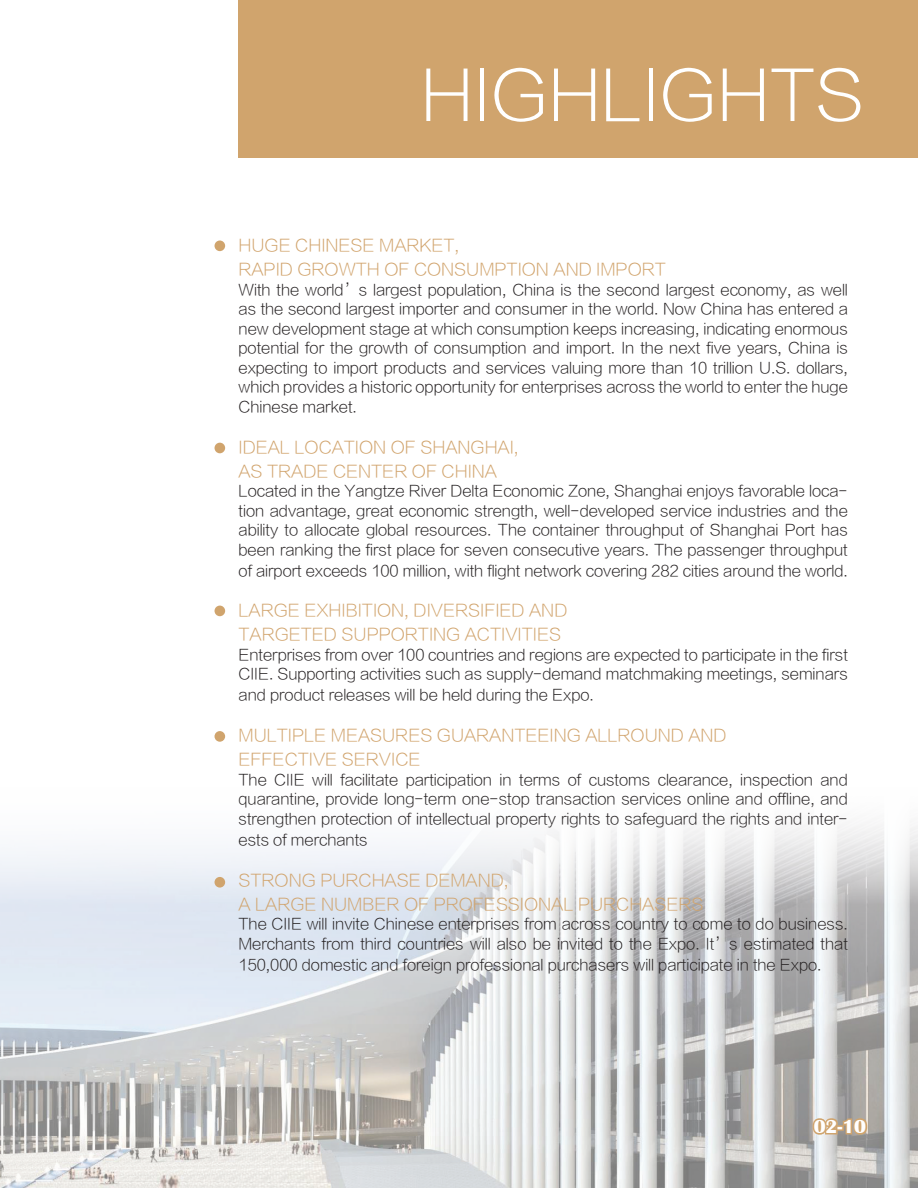
<style>
.page{position:relative;width:918px;height:1188px;background:#fff}
.page>*{position:absolute;margin:0;border:0;box-sizing:border-box;transform-origin:0 0}
.英文大标题{font:67.5px "FZLTXHK GBK1 0";color:#fff}
.t1{font:700 19.5px "Britannic";color:#fff}
.红色小标题{font:16.5px "FZLTXHK GBK1 0";color:#d1a46d}
.t2{font:15px/19.5px "FZLTXHK GBK1 0";color:#231f20;text-align:justify}
</style>
<div class="page">
<img style="left:0;top:825px;width:918px;height:363px">
<div style="left:239px;top:0;width:679px;height:158px;background:#d0a46d"></div>
<div style="left:215px;top:241px;width:10px;height:10px;background:#d0a46d;border-radius:50%"></div>
<div style="left:215px;top:443px;width:10px;height:10px;background:#d0a46d;border-radius:50%"></div>
<div style="left:215px;top:606px;width:10px;height:10px;background:#d0a46d;border-radius:50%"></div>
<div style="left:215px;top:731px;width:10px;height:11px;background:#d0a46d;border-radius:50%"></div>
<div style="left:215px;top:877px;width:10px;height:11px;background:#d0a46d;border-radius:50%"></div>
<svg style="left:811px;top:1116px;width:58px;height:20px"></svg>
<p class="英文大标题" style="left:420px;top:58px;width:445px">HIGHLIGHTS</p>
<p class="红色小标题" style="left:239px;top:237px;width:222px">HUGE CHINESE MARKET,</p>
<p class="红色小标题" style="left:239px;top:261px;width:429px">RAPID GROWTH OF CONSUMPTION AND IMPORT</p>
<p class="t2" style="left:239px;top:280px;width:611px">With the world’s largest population, China is the second largest economy, as well as the second largest importer and consumer in the world. Now China has entered a new development stage at which consumption keeps increasing, indicating enormous potential for the growth of consumption and import. In the next five years, China is expecting to import products and services valuing more than 10 trillion U.S. dollars, which provides a historic opportunity for enterprises across the world to enter the huge Chinese market.</p>
<p class="红色小标题" style="left:239px;top:438px;width:282px">IDEAL LOCATION OF SHANGHAI,</p>
<p class="红色小标题" style="left:239px;top:462px;width:260px">AS TRADE CENTER OF CHINA</p>
<p class="t2" style="left:239px;top:482px;width:611px">Located in the Yangtze River Delta Economic Zone, Shanghai enjoys favorable loca&shy;tion advantage, great economic strength, well-developed service industries and the ability to allocate global resources. The container throughput of Shanghai Port has been ranking the first place for seven consecutive years. The passenger throughput</p>
<p class="t2" style="left:239px;top:561px;width:611px">of airport exceeds 100 million, with flight network covering 282 cities around the world.</p>
<p class="红色小标题" style="left:239px;top:602px;width:330px">LARGE EXHIBITION, DIVERSIFIED AND</p>
<p class="红色小标题" style="left:239px;top:626px;width:324px">TARGETED SUPPORTING ACTIVITIES</p>
<p class="t2" style="left:239px;top:645px;width:611px">Enterprises from over 100 countries and regions are expected to participate in the first<br>CIIE. Supporting activities such as supply-demand matchmaking meetings, seminars</p>
<p class="t2" style="left:239px;top:686px;width:357px">and product releases will be held during the Expo.</p>
<p class="红色小标题" style="left:239px;top:726px;width:490px">MULTIPLE MEASURES GUARANTEEING ALLROUND AND</p>
<p class="红色小标题" style="left:239px;top:750px;width:183px">EFFECTIVE SERVICE</p>
<p class="t2" style="left:239px;top:770px;width:611px">The CIIE will facilitate participation in terms of customs clearance, inspection and quarantine, provide long-term one-stop transaction services online and offline, and strengthen protection of intellectual property rights to safeguard the rights and inter-</p>
<p class="t2" style="left:239px;top:830px;width:131px">ests of merchants</p>
<p class="红色小标题" style="left:239px;top:871px;width:271px">STRONG PURCHASE DEMAND,</p>
<p class="红色小标题" style="left:239px;top:895px;width:466px">A LARGE NUMBER OF PROFESSIONAL PURCHASERS</p>
<p class="t2" style="left:239px;top:915px;width:611px">The CIIE will invite Chinese enterprises from across country to come to do business.<br>Merchants from third countries will also be invited to the Expo. It’s estimated that</p>
<p class="t2" style="left:239px;top:955px;width:585px">150,000 domestic and foreign professional purchasers will participate in the Expo.</p>
<p class="t1" style="left:814px;top:1116px;width:54px">02-10</p>
</div>
